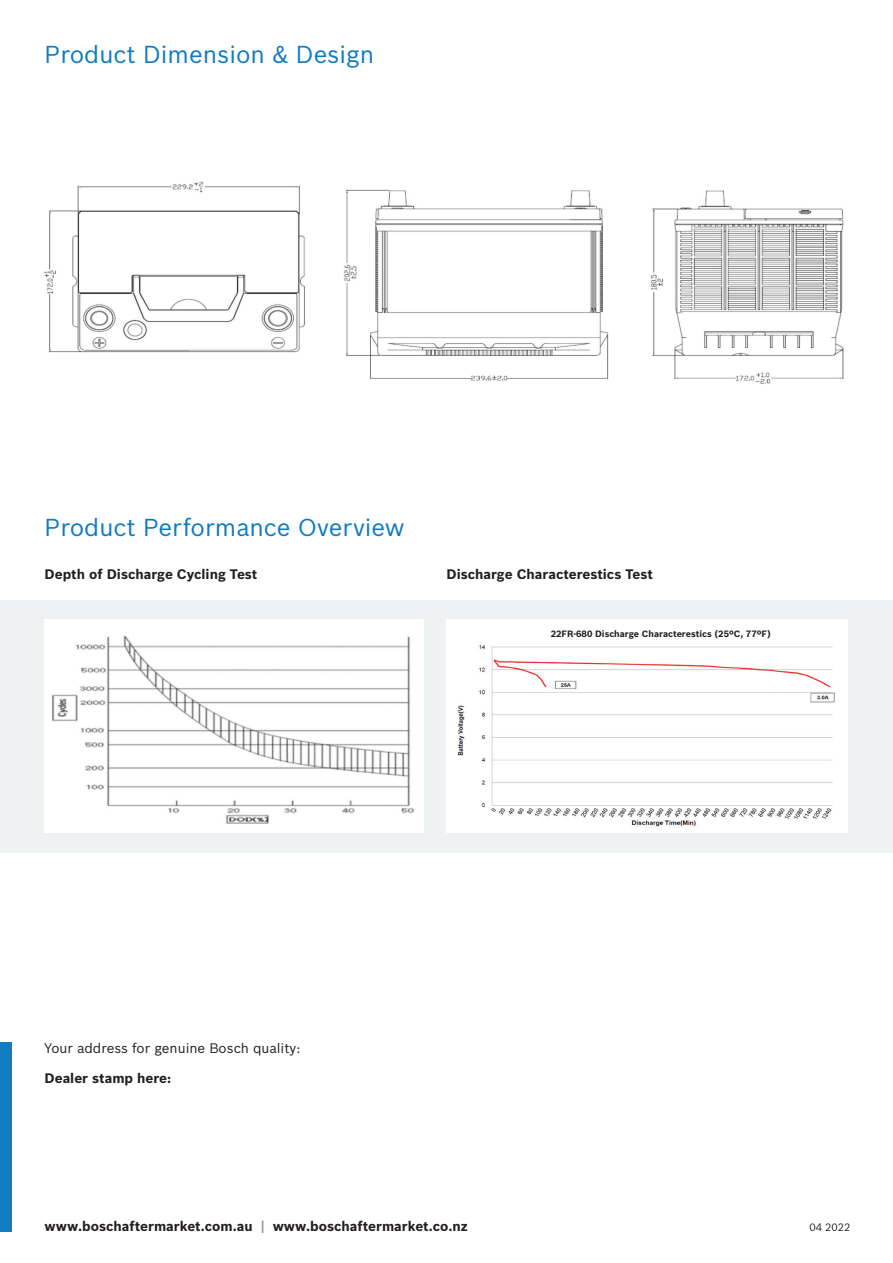
<style>
.page{position:relative;width:893px;height:1263px;background:#fff}
.page>*{position:absolute;margin:0;border:0;box-sizing:border-box;transform-origin:0 0}
.t1{font:24px "Bosch Sans";color:#107bc1}
.t2{font:700 13.5px "Bosch Sans";color:#231f20}
.t3{font:13.5px "Bosch Sans";color:#231f20}
.t4{font:10.5px "Bosch Sans";color:#231f20}
.t5{font:700 9px "Bosch Sans";color:#231f20}
.s1{color:#939ca8}
</style>
<div class="page">
<div style="left:0;top:600px;width:893px;height:252px;background:#eff2f3"></div>
<div style="left:45px;top:619px;width:379px;height:214px;background:#fff"></div>
<div style="left:446px;top:619px;width:402px;height:214px;background:#fff"></div>
<div style="left:0;top:1042px;width:12px;height:189px;background:#107bc1"></div>
<img style="left:44px;top:181px;width:800px;height:203px">
<img style="left:51px;top:635px;width:363px;height:189px">
<img style="left:457px;top:645px;width:378px;height:182px">
<h1 class="t1" style="left:45px;top:39px;width:331px">Product Dimension &amp; Design</h1>
<h1 class="t1" style="left:45px;top:513px;width:362px">Product Performance Overview</h1>
<p class="t2" style="left:45px;top:566px;width:214px">Depth of Discharge Cycling Test</p>
<p class="t2" style="left:446px;top:566px;width:208px">Discharge Characterestics Test</p>
<p class="t3" style="left:45px;top:1039px;width:257px">Your address for genuine Bosch quality:</p>
<p class="t2" style="left:45px;top:1069px;width:128px">Dealer stamp here:</p>
<p class="t5" style="left:551px;top:628px;width:222px">22FR-680 Discharge Characterestics (25ºC, 77ºF)</p>
<p class="t2" style="left:45px;top:1218px;width:425px">www.boschaftermarket.com.au <span class="s1">|</span> www.boschaftermarket.co.nz</p>
<p class="t4" style="left:809px;top:1221px;width:43px">04 2022</p>
</div>
